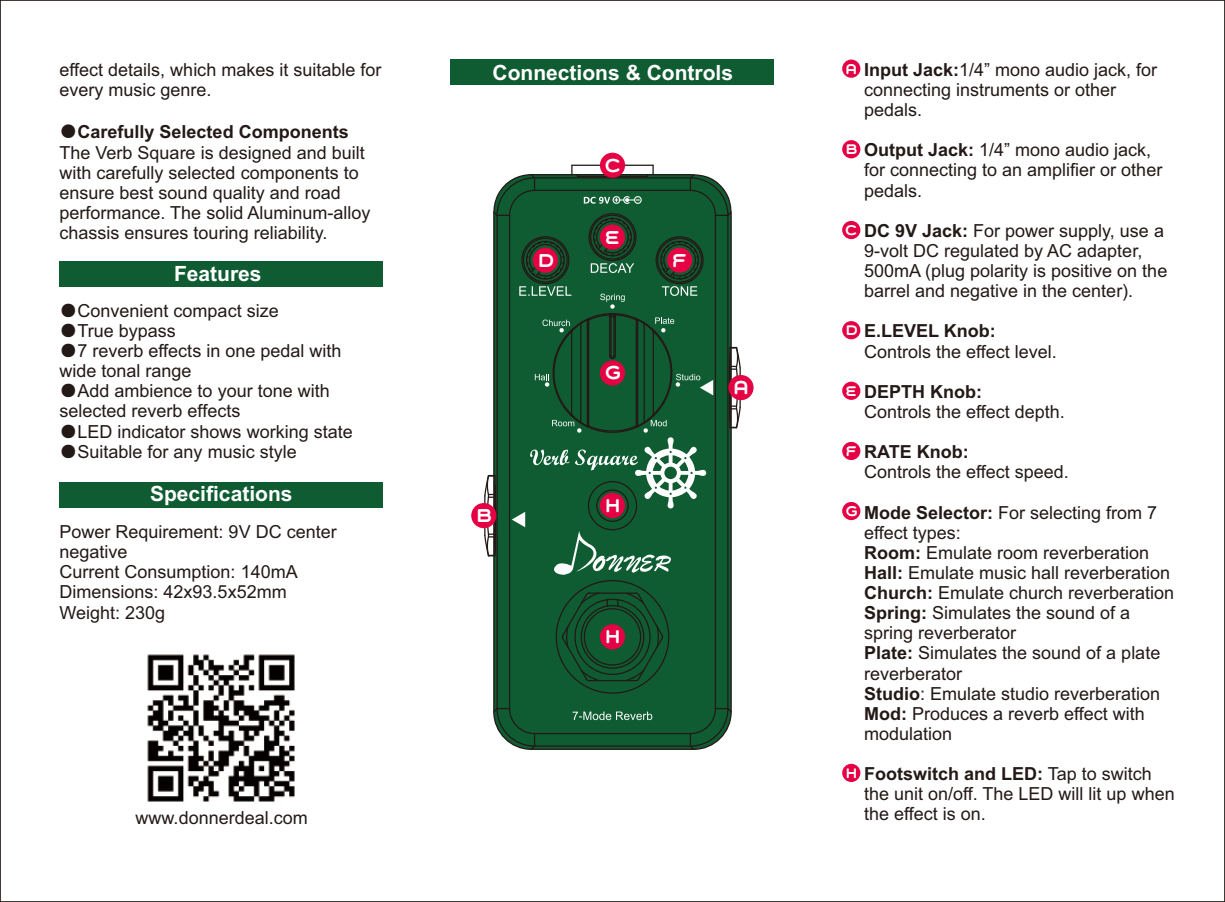
<style>
.page{position:relative;width:1225px;height:902px;background:#fff}
.page>*{position:absolute;margin:0;border:0;box-sizing:border-box;transform-origin:0 0}
.t1{font:24px "Grover Caps";color:#fff}
.t2{font:700 21px "Arial";color:#fff}
.t3{font:18px/20.1px "Arial";color:#231916}
.t4{font:700 18px "Arial";color:#231916}
.t5{font:18px "Grover Caps";color:#fff}
.s1{font-family:"Adobe Fangsong Std"}
.s2{font-weight:700}
.s3{font-family:"Sim Sun"}
</style>
<div class="page">
<img style="left:147px;top:654px;width:148px;height:148px">
<div style="left:60px;top:261px;width:323px;height:25px;background:#105c32"></div>
<div style="left:60px;top:482px;width:323px;height:26px;background:#105c32"></div>
<div style="left:842px;top:60px;width:18px;height:18px;background:#e60044;border-radius:50%"></div>
<div style="left:842px;top:140px;width:18px;height:18px;background:#e60044;border-radius:50%"></div>
<div style="left:842px;top:221px;width:18px;height:18px;background:#e60044;border-radius:50%"></div>
<div style="left:842px;top:321px;width:18px;height:18px;background:#e60044;border-radius:50%"></div>
<div style="left:842px;top:381px;width:18px;height:19px;background:#e60044;border-radius:50%"></div>
<div style="left:842px;top:442px;width:18px;height:18px;background:#e60044;border-radius:50%"></div>
<div style="left:842px;top:502px;width:18px;height:18px;background:#e60044;border-radius:50%"></div>
<div style="left:842px;top:763px;width:18px;height:19px;background:#e60044;border-radius:50%"></div>
<svg style="left:493px;top:574px;width:239px;height:176px;background:#125a32"></svg>
<hr style="left:727px;top:215px;width:1px;height:493px;background:#231916">
<hr style="left:715px;top:215px;width:1px;height:493px;background:#231916">
<hr style="left:509px;top:215px;width:1px;height:493px;background:#231916">
<hr style="left:496px;top:215px;width:2px;height:493px;background:#231916">
<svg style="left:561px;top:591px;width:103px;height:91px;background:#13502d"></svg>
<svg style="left:688px;top:706px;width:44px;height:44px"></svg>
<svg style="left:493px;top:706px;width:43px;height:44px"></svg>
<hr style="left:534px;top:732px;width:156px;height:2px;background:#231916">
<hr style="left:534px;top:745px;width:156px;height:1px;background:#231916">
<svg style="left:483px;top:165px;width:258px;height:409px;background:#326d4c"></svg>
<div style="left:451px;top:60px;width:323px;height:25px;background:#105c32"></div>
<div style="left:600px;top:153px;width:25px;height:25px;background:#e60044;border-radius:50%"></div>
<div style="left:533px;top:247px;width:25px;height:26px;background:#e60044;border-radius:50%"></div>
<div style="left:728px;top:375px;width:25px;height:25px;background:#e60044;border-radius:50%"></div>
<div style="left:471px;top:503px;width:25px;height:25px;background:#e60044;border-radius:50%"></div>
<div style="left:600px;top:224px;width:25px;height:26px;background:#e60044;border-radius:50%"></div>
<div style="left:667px;top:247px;width:25px;height:26px;background:#e60044;border-radius:50%"></div>
<div style="left:600px;top:360px;width:25px;height:25px;background:#e60044;border-radius:50%"></div>
<div style="left:600px;top:624px;width:25px;height:25px;background:#e60044;border-radius:50%"></div>
<div style="left:600px;top:493px;width:25px;height:25px;background:#e60044;border-radius:50%"></div>
<p class="t3" style="left:60px;top:61px;width:323px">effect details, which makes it suitable for every music genre.</p>
<p class="t3" style="left:60px;top:123px;width:312px"><span class="s1">●</span><span class="s2">Carefully Selected Components </span>The Verb Square is designed and built with carefully selected components to ensure best sound quality and road performance. The solid Aluminum-alloy chassis ensures touring reliability.</p>
<p class="t2" style="left:174px;top:266px;width:89px">Features</p>
<p class="t3" style="left:60px;top:302px;width:221px"><span class="s3">●</span>Convenient compact size</p>
<p class="t3" style="left:60px;top:322px;width:118px"><span class="s3">●</span>True bypass</p>
<p class="t3" style="left:60px;top:342px;width:283px"><span class="s3">●</span>7 reverb effects in one pedal with wide tonal range</p>
<p class="t3" style="left:60px;top:382px;width:272px"><span class="s3">●</span>Add ambience to your tone with selected reverb effects</p>
<p class="t3" style="left:60px;top:423px;width:295px"><span class="s3">●</span>LED indicator shows working state</p>
<p class="t3" style="left:60px;top:443px;width:239px"><span class="s3">●</span>Suitable for any music style</p>
<p class="t2" style="left:150px;top:485px;width:144px">Specifications</p>
<p class="t3" style="left:60px;top:523px;width:279px">Power Requirement: 9V DC center negative<br>Current Consumption: 140mA<br>Dimensions: 42x93.5x52mm<br>Weight: 230g</p>
<p class="t3" style="left:136px;top:809px;width:174px">www.donnerdeal.com</p>
<p class="t2" style="left:492px;top:64px;width:242px">Connections &amp; Controls</p>
<h1 class="t1" style="left:604px;top:149px;width:19px">c</h1>
<h1 class="t1" style="left:537px;top:244px;width:20px">d</h1>
<h1 class="t1" style="left:475px;top:499px;width:20px">b</h1>
<h1 class="t1" style="left:604px;top:221px;width:18px">e</h1>
<h1 class="t1" style="left:604px;top:357px;width:20px">g</h1>
<h1 class="t1" style="left:604px;top:489px;width:19px">h</h1>
<h1 class="t1" style="left:604px;top:621px;width:19px">h</h1>
<h1 class="t1" style="left:671px;top:244px;width:18px">f</h1>
<h1 class="t1" style="left:732px;top:372px;width:19px">a</h1>
<p class="t3" style="left:864px;top:61px;width:295px"><span class="s2">Input Jack:</span>1/4” mono audio jack, for connecting instruments or other pedals.</p>
<p class="t3" style="left:864px;top:142px;width:300px"><span class="s2">Output Jack:</span> 1/4” mono audio jack, for connecting to an amplifier or other pedals.</p>
<p class="t3" style="left:864px;top:222px;width:305px"><span class="s2">DC 9V Jack:</span> For power supply, use a 9-volt DC regulated by AC adapter, 500mA (plug polarity is positive on the barrel and negative in the center).</p>
<p class="t4" style="left:864px;top:324px;width:133px">E.LEVEL Knob:</p>
<p class="t3" style="left:864px;top:343px;width:194px">Controls the effect level.</p>
<p class="t4" style="left:864px;top:384px;width:119px">DEPTH Knob:</p>
<p class="t3" style="left:864px;top:403px;width:202px">Controls the effect depth.</p>
<p class="t4" style="left:864px;top:445px;width:106px">RATE Knob:</p>
<p class="t3" style="left:864px;top:463px;width:206px">Controls the effect speed.</p>
<p class="t3" style="left:864px;top:504px;width:312px"><span class="s2">Mode Selector:</span> For selecting from 7 effect types:<br><span class="s2">Room:</span> Emulate room reverberation<br><span class="s2">Hall:</span> Emulate music hall reverberation<br><span class="s2">Church:</span> Emulate church reverberation<br><span class="s2">Spring:</span> Simulates the sound of a spring reverberator<br><span class="s2">Plate:</span> Simulates the sound of a plate reverberator<br><span class="s2">Studio</span>: Emulate studio reverberation<br><span class="s2">Mod:</span> Produces a reverb effect with modulation</p>
<p class="t3" style="left:864px;top:765px;width:312px"><span class="s2">Footswitch and LED:</span> Tap to switch the unit on/off. The LED will lit up when the effect is on.</p>
<p class="t5" style="left:845px;top:57px;width:14px">a</p>
<p class="t5" style="left:845px;top:137px;width:15px">b</p>
<p class="t5" style="left:844px;top:218px;width:15px">c</p>
<p class="t5" style="left:845px;top:318px;width:15px">d</p>
<p class="t5" style="left:845px;top:379px;width:14px">e</p>
<p class="t5" style="left:845px;top:439px;width:14px">f</p>
<p class="t5" style="left:845px;top:499px;width:15px">g</p>
<p class="t5" style="left:845px;top:761px;width:15px">h</p>
</div>
